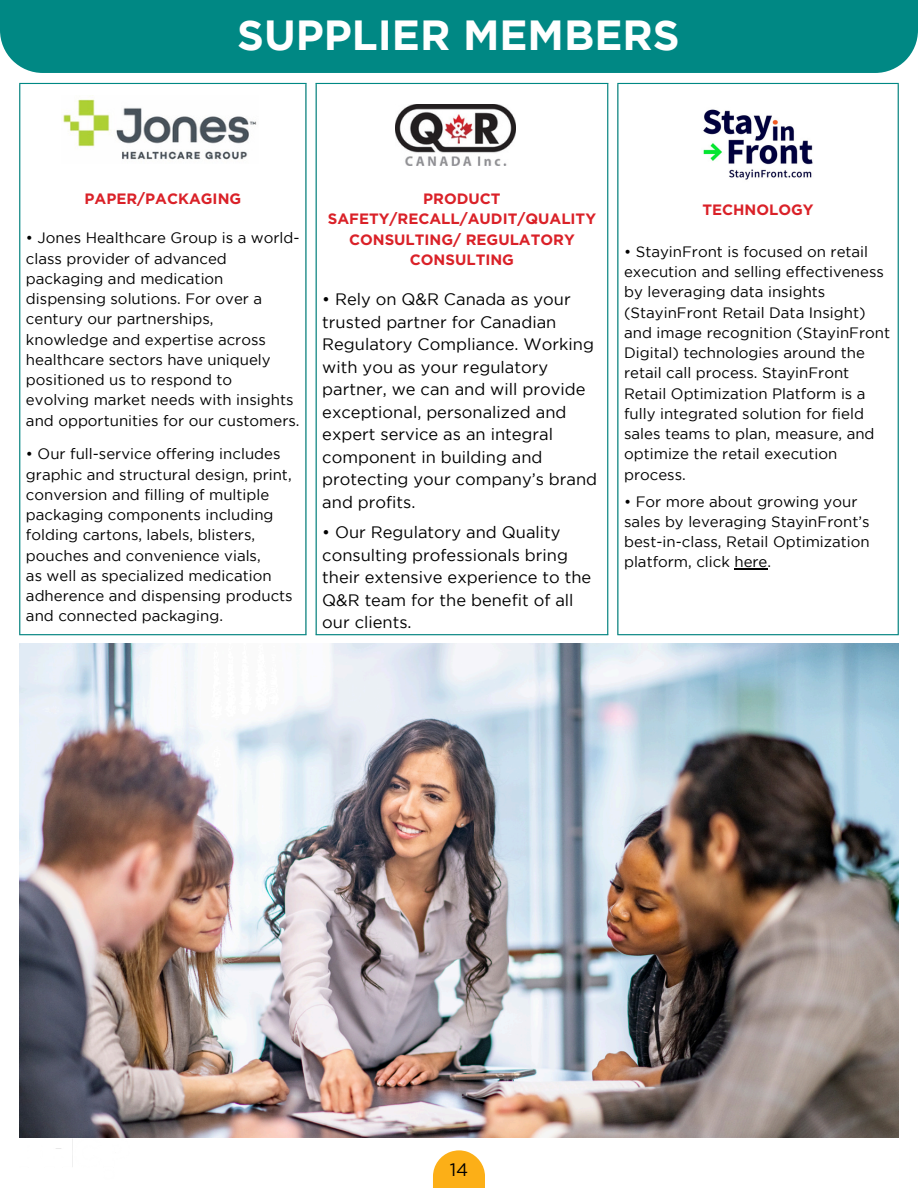
<style>
.page{position:relative;width:918px;height:1188px;background:#fff}
.page>*{position:absolute;margin:0;border:0;box-sizing:border-box;transform-origin:0 0}
.t1{font:700 42px "Gotham";color:#fff}
.t2{font:18px "Gotham";color:#000}
.t3{font:16.5px/22.5px "Gotham";color:#000}
.t4{font:15px/20.2px "Gotham";color:#000}
.t5{font:700 15px/20.2px "Gotham";color:#da2128;text-align:center}
</style>
<div class="page">
<img style="left:56px;top:1139px;width:17px;height:28px">
<div style="left:433px;top:1150px;width:52px;height:38px;background:#fcaf17"></div>
<div style="left:0;top:0;width:918px;height:73px;background:#008884"></div>
<hr style="left:734px;top:568px;width:34px;height:2px;background:#000">
<hr style="left:19px;top:84px;width:1px;height:550px;background:#008884">
<hr style="left:305px;top:84px;width:2px;height:550px;background:#008884">
<hr style="left:19px;top:83px;width:288px;height:1px;background:#008884">
<hr style="left:19px;top:634px;width:288px;height:1px;background:#008884">
<hr style="left:316px;top:84px;width:1px;height:550px;background:#008884">
<hr style="left:607px;top:84px;width:1px;height:550px;background:#008884">
<hr style="left:316px;top:83px;width:292px;height:1px;background:#008884">
<hr style="left:316px;top:634px;width:292px;height:1px;background:#008884">
<hr style="left:617px;top:84px;width:1px;height:550px;background:#008884">
<hr style="left:898px;top:84px;width:1px;height:550px;background:#008884">
<hr style="left:617px;top:83px;width:282px;height:1px;background:#008884">
<hr style="left:617px;top:634px;width:282px;height:1px;background:#008884">
<img style="left:395px;top:104px;width:121px;height:61px">
<img style="left:703px;top:109px;width:110px;height:71px">
<img style="left:19px;top:644px;width:880px;height:494px">
<img style="left:63px;top:99px;width:194px;height:61px">
<p class="t1" style="left:237px;top:20px;width:444px">SUPPLIER MEMBERS</p>
<p class="t5" style="left:84px;top:188px;width:158px">PAPER/PACKAGING</p>
<p class="t4" style="left:26px;top:229px;width:275px">• Jones Healthcare Group is a world&shy;class provider of advanced packaging and medication dispensing solutions. For over a century our partnerships,<br>knowledge and expertise across healthcare sectors have uniquely positioned us to respond to<br>evolving market needs with insights and opportunities for our customers.</p>
<p class="t4" style="left:26px;top:445px;width:267px">• Our full-service offering includes graphic and structural design, print, conversion and filling of multiple packaging components including folding cartons, labels, blisters, pouches and convenience vials,</p>
<p class="t4" style="left:26px;top:567px;width:268px">as well as specialized medication adherence and dispensing products and connected packaging.</p>
<p class="t5" style="left:328px;top:188px;width:270px">PRODUCT<br>SAFETY/RECALL/AUDIT/QUALITY<br>CONSULTING/ REGULATORY<br>CONSULTING</p>
<p class="t3" style="left:322px;top:289px;width:276px">• Rely on Q&amp;R Canada as your trusted partner for Canadian<br>Regulatory Compliance. Working with you as your regulatory partner, we can and will provide exceptional, personalized and expert service as an integral component in building and protecting your company’s brand and profits.</p>
<p class="t3" style="left:322px;top:522px;width:271px">• Our Regulatory and Quality consulting professionals bring their extensive experience to the<br>Q&amp;R team for the benefit of all our clients.</p>
<p class="t5" style="left:702px;top:199px;width:113px">TECHNOLOGY</p>
<p class="t4" style="left:624px;top:242px;width:268px">• StayinFront is focused on retail execution and selling effectiveness by leveraging data insights (StayinFront Retail Data Insight) and image recognition (StayinFront<br>Digital) technologies around the retail call process. StayinFront<br>Retail Optimization Platform is a fully integrated solution for field sales teams to plan, measure, and optimize the retail execution process.</p>
<p class="t4" style="left:624px;top:492px;width:247px">• For more about growing your sales by leveraging StayinFront’s best-in-class, Retail Optimization platform, click here.</p>
<p class="t2" style="left:450px;top:1160px;width:20px">14</p>
</div>
